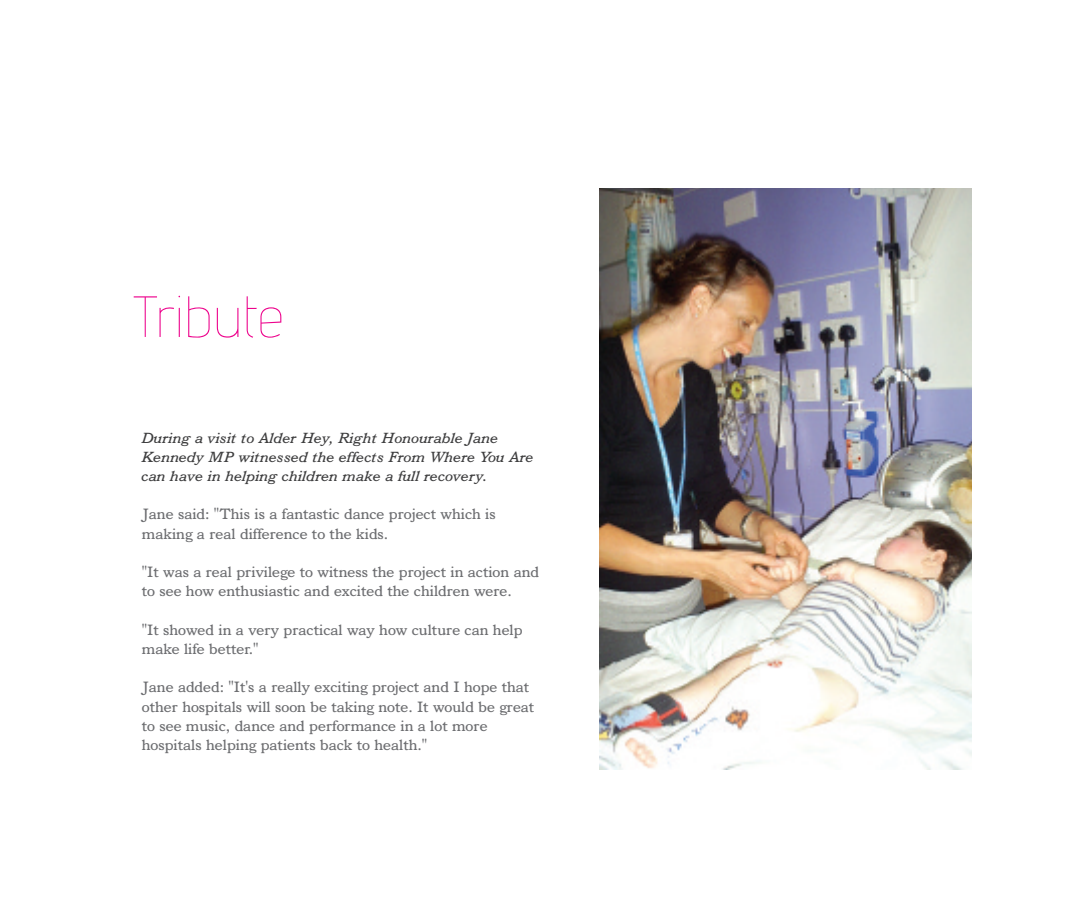
<style>
.page{position:relative;width:1078px;height:908px;background:#fff}
.page>*{position:absolute;margin:0;border:0;box-sizing:border-box;transform-origin:0 0}
.t1{font:58px "advent Lt 3";color:#ed028c}
.t2{font:16px/19.2px "Bookman BT";color:#6c6d70}
.t3{font:italic 16px/19.2px "Bookman BT";color:#3e3e3f}
</style>
<div class="page">
<img style="left:599px;top:188px;width:372px;height:581px">
<h1 class="t1" style="left:133px;top:296px;width:153px">Tribute</h1>
<p class="t3" style="left:142px;top:429px;width:393px">During a visit to Alder Hey, Right Honourable Jane<br>Kennedy MP witnessed the effects From Where You Are can have in helping children make a full recovery.</p>
<p class="t2" style="left:142px;top:506px;width:355px">Jane said: "This is a fantastic dance project which is making a real difference to the kids.</p>
<p class="t2" style="left:142px;top:563px;width:399px">"It was a real privilege to witness the project in action and to see how enthusiastic and excited the children were.</p>
<p class="t2" style="left:142px;top:621px;width:382px">"It showed in a very practical way how culture can help make life better."</p>
<p class="t2" style="left:142px;top:678px;width:394px">Jane added: "It's a really exciting project and I hope that other hospitals will soon be taking note. It would be great to see music, dance and performance in a lot more hospitals helping patients back to health."</p>
</div>
